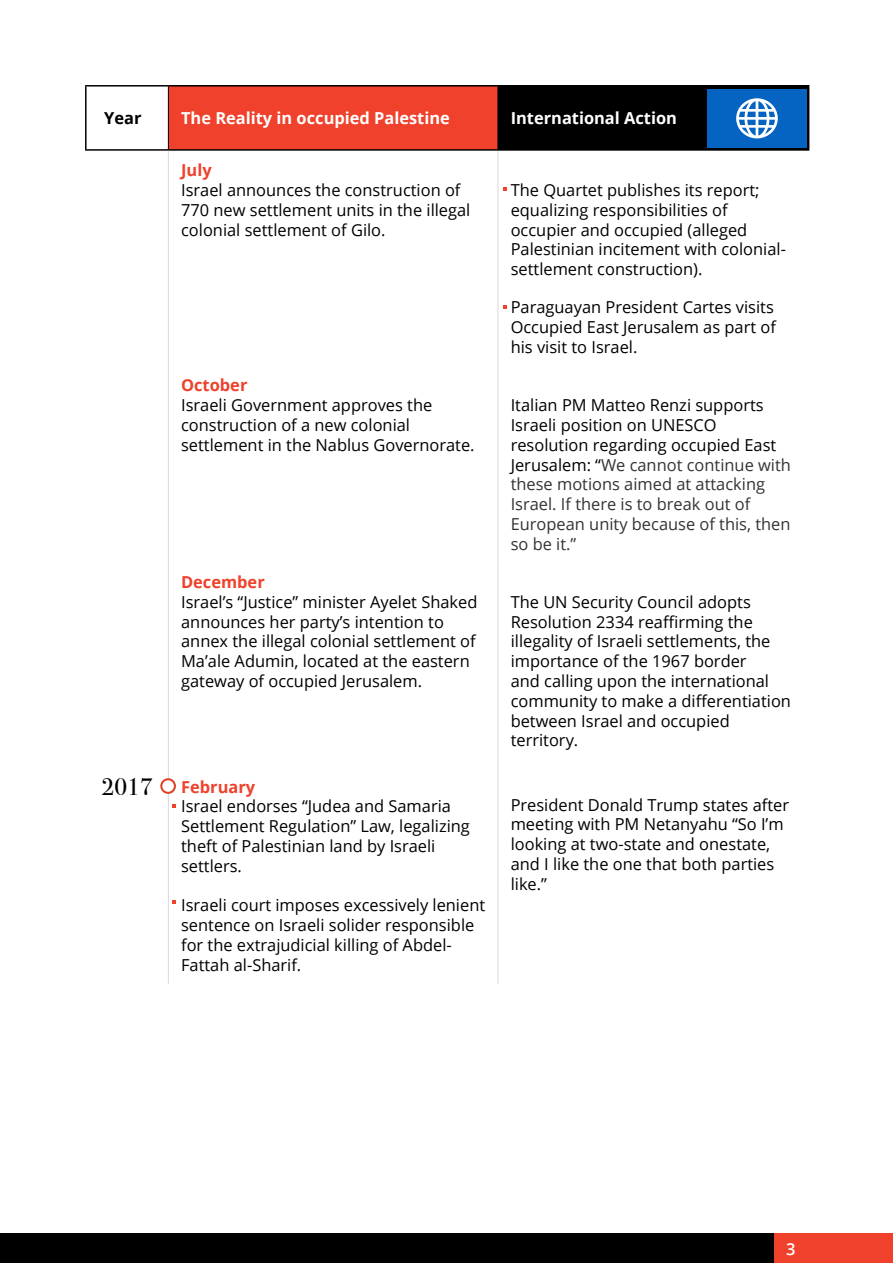
<style>
.page{position:relative;width:893px;height:1263px;background:#fff}
.page>*{position:absolute;margin:0;border:0;box-sizing:border-box;transform-origin:0 0}
.t1{font:16.5px/19.8px "Open Sans";color:#000}
.t2{font:16.5px/19.8px "Open Sans";color:#333}
.t3{font:700 16.5px "Open Sans";color:#fff}
.t4{font:700 16.5px "Open Sans";color:#ef412b}
.t5{font:700 16.5px "Open Sans";color:#000}
.t6{font:600 16.5px "Open Sans";color:#fff}
.s1{color:#000}
.s2{font-family:"Bodoni Svty Two ITCTT";font-size:24px}
.s3{font-weight:700;color:#ef412b}
</style>
<div class="page">
<div style="left:774px;top:1233px;width:119px;height:30px;background:#ef412b"></div>
<div style="left:0;top:1233px;width:774px;height:30px;background:#000"></div>
<div style="left:168px;top:86px;width:330px;height:64px;background:#ef412b"></div>
<div style="left:498px;top:86px;width:311px;height:64px;background:#000"></div>
<hr style="left:168px;top:151px;width:1px;height:137px;background:#d9d9d9">
<hr style="left:498px;top:151px;width:1px;height:137px;background:#d9d9d9">
<hr style="left:168px;top:288px;width:1px;height:78px;background:#d9d9d9">
<hr style="left:498px;top:288px;width:1px;height:78px;background:#d9d9d9">
<hr style="left:168px;top:366px;width:1px;height:196px;background:#d9d9d9">
<hr style="left:498px;top:366px;width:1px;height:196px;background:#d9d9d9">
<hr style="left:168px;top:562px;width:1px;height:197px;background:#d9d9d9">
<hr style="left:498px;top:562px;width:1px;height:197px;background:#d9d9d9">
<hr style="left:168px;top:759px;width:1px;height:224px;background:#d9d9d9">
<hr style="left:498px;top:759px;width:1px;height:224px;background:#d9d9d9">
<hr style="left:85px;top:85px;width:83px;height:2px;background:#000">
<hr style="left:85px;top:87px;width:2px;height:62px;background:#000">
<hr style="left:85px;top:149px;width:83px;height:2px;background:#000">
<hr style="left:168px;top:85px;width:330px;height:2px;background:#000">
<hr style="left:498px;top:85px;width:311px;height:2px;background:#000">
<hr style="left:168px;top:149px;width:330px;height:2px;background:#000">
<hr style="left:498px;top:149px;width:311px;height:2px;background:#000">
<hr style="left:168px;top:87px;width:1px;height:62px;background:#000">
<svg style="left:172px;top:805px;width:4px;height:3px"></svg>
<svg style="left:172px;top:900px;width:4px;height:4px"></svg>
<svg style="left:503px;top:305px;width:3px;height:4px"></svg>
<svg style="left:160px;top:778px;width:16px;height:16px"></svg>
<div style="left:707px;top:89px;width:99px;height:59px;background:#0563c1"></div>
<svg style="left:736px;top:98px;width:42px;height:40px"></svg>
<p class="t5" style="left:104px;top:107px;width:39px">Year</p>
<p class="t3" style="left:181px;top:107px;width:270px">The Reality in occupied Palestine</p>
<p class="t3" style="left:511px;top:107px;width:168px">International Action</p>
<p class="t4" style="left:181px;top:158px;width:32px">July</p>
<p class="t1" style="left:181px;top:180px;width:291px">Israel announces the construction of<br>770 new settlement units in the illegal colonial settlement of Gilo.</p>
<p class="t1" style="left:511px;top:180px;width:277px">The Quartet publishes its report; equalizing responsibilities of occupier and occupied (alleged Palestinian incitement with colonial&shy;settlement construction).</p>
<p class="t1" style="left:511px;top:297px;width:267px">Paraguayan President Cartes visits<br>Occupied East Jerusalem as part of his visit to Israel.</p>
<p class="t4" style="left:181px;top:374px;width:68px">October</p>
<p class="t1" style="left:181px;top:395px;width:295px">Israeli Government approves the construction of a new colonial settlement in the Nablus Governorate.</p>
<p class="t2" style="left:511px;top:395px;width:282px"><span class="s1">Italian PM Matteo Renzi supports<br>Israeli position on UNESCO resolution regarding occupied East<br>Jerusalem: “</span>We cannot continue with these motions aimed at attacking<br>Israel. If there is to break out of<br>European unity because of this, then so be it.”</p>
<p class="t4" style="left:181px;top:570px;width:85px">December</p>
<p class="t1" style="left:181px;top:591px;width:298px">Israel’s “Justice” minister Ayelet Shaked announces her party’s intention to annex the illegal colonial settlement of Ma’ale Adumin, located at the eastern gateway of occupied Jerusalem.</p>
<p class="t1" style="left:511px;top:591px;width:282px">The UN Security Council adopts<br>Resolution 2334 reaffirming the illegality of Israeli settlements, the importance of the 1967 border<br>and calling upon the international community to make a differentiation between Israel and occupied territory.</p>
<p class="t1" style="left:181px;top:776px;width:290px;text-indent:-79px"><span class="s2">2017</span> <span class="s3">February<br></span>Israel endorses “Judea and Samaria<br>Settlement Regulation” Law, legalizing theft of Palestinian land by Israeli settlers.</p>
<p class="t1" style="left:181px;top:895px;width:306px">Israeli court imposes excessively lenient sentence on Israeli solider responsible for the extrajudicial killing of Abdel-Fattah al-Sharif.</p>
<p class="t1" style="left:511px;top:794px;width:280px">President Donald Trump states after meeting with PM Netanyahu “So I’m looking at two-state and onestate, and I like the one that both parties like.”</p>
<p class="t6" style="left:786px;top:1237px;width:11px">3</p>
</div>
